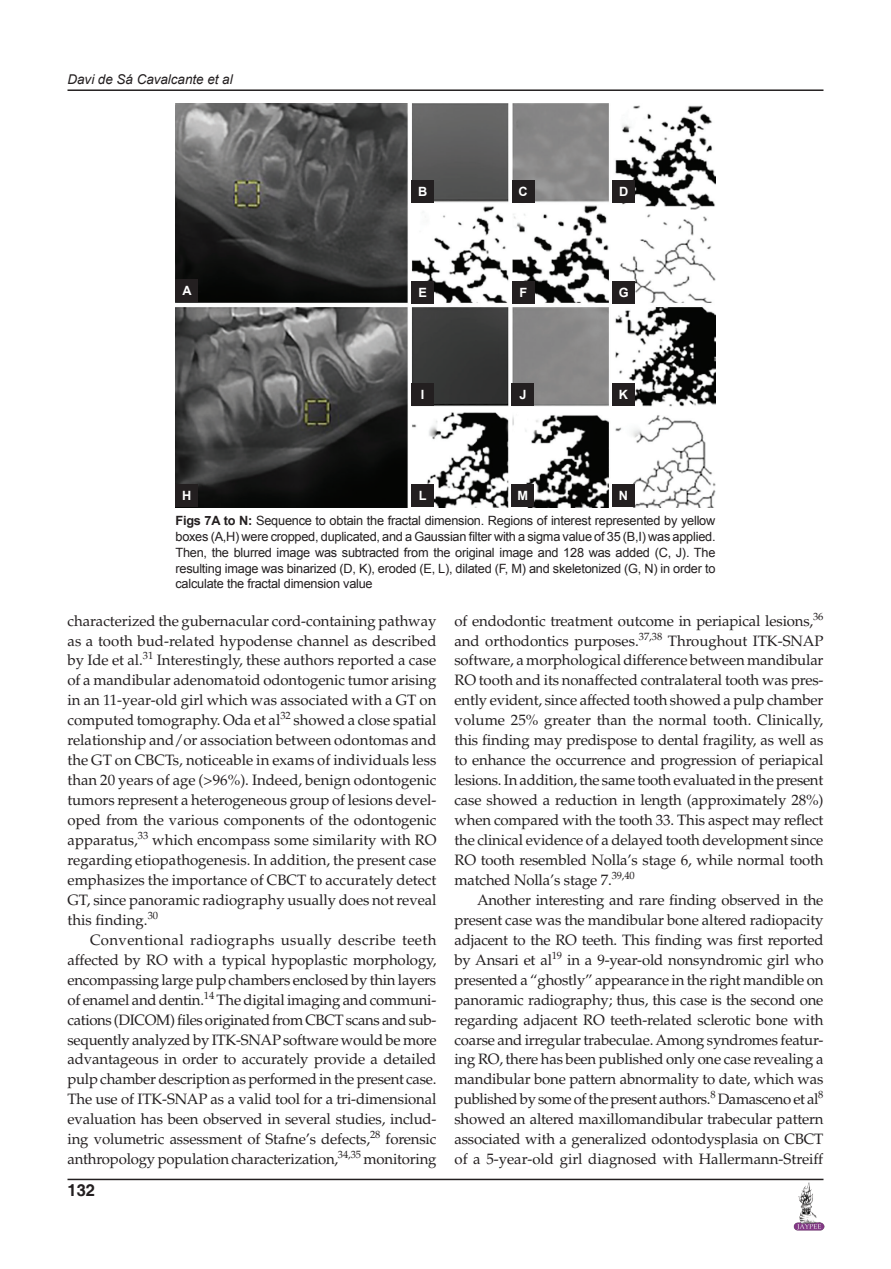
<style>
.page{position:relative;width:891px;height:1269px;background:#fff}
.page>*{position:absolute;margin:0;border:0;box-sizing:border-box;transform-origin:0 0}
.t1{font:700 16.5px "Helvetica";color:#231f20}
.t2{font:15px/20px "Palatino";letter-spacing:-.01em;color:#231f20;text-align:justify}
.t3{font:italic 13.5px "Arial";letter-spacing:-.005em;color:#231f20}
.t4{font:12.75px/15.8px "Arial";letter-spacing:-.02em;color:#231f20;text-align:justify}
.t5{font:700 12.75px "Arial";color:#fff}
.s1{font-weight:700}
</style>
<div class="page">
<hr style="left:68px;top:89px;width:756px;height:2px;background:#231f20">
<hr style="left:68px;top:1179px;width:756px;height:1px;background:#231f20">
<img style="left:794px;top:1182px;width:30px;height:49px">
<img style="left:176px;top:104px;width:540px;height:403px">
<div style="left:176px;top:279px;width:22px;height:23px;background:#231f20"></div>
<div style="left:412px;top:180px;width:22px;height:22px;background:#231f20"></div>
<div style="left:411px;top:383px;width:23px;height:23px;background:#231f20"></div>
<div style="left:412px;top:281px;width:22px;height:23px;background:#231f20"></div>
<div style="left:411px;top:484px;width:23px;height:23px;background:#231f20"></div>
<div style="left:512px;top:180px;width:22px;height:22px;background:#231f20"></div>
<div style="left:512px;top:383px;width:22px;height:23px;background:#231f20"></div>
<div style="left:512px;top:281px;width:22px;height:23px;background:#231f20"></div>
<div style="left:512px;top:484px;width:22px;height:23px;background:#231f20"></div>
<div style="left:612px;top:180px;width:23px;height:22px;background:#231f20"></div>
<div style="left:612px;top:383px;width:23px;height:23px;background:#231f20"></div>
<div style="left:612px;top:281px;width:23px;height:23px;background:#231f20"></div>
<div style="left:612px;top:484px;width:23px;height:23px;background:#231f20"></div>
<div style="left:176px;top:485px;width:22px;height:22px;background:#231f20"></div>
<p class="t3" style="left:68px;top:70px;width:167px">Davi de Sá Cavalcante et al</p>
<p class="t5" style="left:182px;top:282px;width:11px">A</p>
<p class="t5" style="left:418px;top:183px;width:11px">B</p>
<p class="t5" style="left:519px;top:183px;width:11px">C</p>
<p class="t5" style="left:619px;top:183px;width:11px">D</p>
<p class="t5" style="left:419px;top:284px;width:10px">E</p>
<p class="t5" style="left:519px;top:284px;width:9px">F</p>
<p class="t5" style="left:619px;top:284px;width:11px">G</p>
<p class="t5" style="left:421px;top:386px;width:5px">I</p>
<p class="t5" style="left:519px;top:386px;width:9px">J</p>
<p class="t5" style="left:619px;top:386px;width:11px">K</p>
<p class="t5" style="left:182px;top:488px;width:11px">H</p>
<p class="t5" style="left:619px;top:487px;width:11px">N</p>
<p class="t5" style="left:518px;top:487px;width:12px">M</p>
<p class="t5" style="left:419px;top:487px;width:9px">L</p>
<p class="t4" style="left:176px;top:513px;width:542px"><span class="s1">Figs 7A to N:</span> Sequence to obtain the fractal dimension. Regions of interest represented by yellow boxes (A,H) were cropped, duplicated, and a Gaussian filter with a sigma value of 35 (B,I) was applied.<br>Then, the blurred image was subtracted from the original image and 128 was added (C, J). The resulting image was binarized (D, K), eroded (E, L), dilated (F, M) and skeletonized (G, N) in order to calculate the fractal dimension value</p>
<p class="t2" style="left:67px;top:611px;width:371px">characterized the gubernacular cord-containing pathway as a tooth bud-related hypodense channel as described by Ide et al.<sup>31</sup> Interestingly, these authors reported a case of a mandibular adenomatoid odontogenic tumor arising in an 11-year-old girl which was associated with a GT on computed tomography. Oda et al<sup>32</sup> showed a close spatial relationship and/or association between odontomas and the GT on CBCTs, noticeable in exams of individuals less than 20 years of age (&gt;96%). Indeed, benign odontogenic tumors represent a heterogeneous group of lesions devel&shy;oped from the various components of the odontogenic apparatus,<sup>33</sup> which encompass some similarity with RO regarding etiopathogenesis. In addition, the present case emphasizes the importance of CBCT to accurately detect GT, since panoramic radiography usually does not reveal this finding.<sup>30</sup></p>
<p class="t2" style="left:67px;top:930px;width:371px;text-indent:23px">Conventional radiographs usually describe teeth affected by RO with a typical hypoplastic morphology, encompassing large pulp chambers enclosed by thin layers of enamel and dentin.<sup>14</sup> The digital imaging and communi&shy;cations (DICOM) files originated from CBCT scans and sub&shy;sequently analyzed by ITK-SNAP software would be more advantageous in order to accurately provide a detailed pulp chamber description as performed in the present case.<br>The use of ITK-SNAP as a valid tool for a tri-dimensional evaluation has been observed in several studies, includ&shy;ing volumetric assessment of Stafne’s defects,<sup>28</sup> forensic anthropology population characterization,<sup>34,35</sup> monitoring</p>
<p class="t1" style="left:68px;top:1180px;width:29px">132</p>
<p class="t2" style="left:454px;top:611px;width:371px">of endodontic treatment outcome in periapical lesions,<sup>36 </sup>and orthodontics purposes.<sup>37,38</sup> Throughout ITK-SNAP software, a morphological difference between mandibular RO tooth and its nonaffected contralateral tooth was pres&shy;ently evident, since affected tooth showed a pulp chamber volume 25% greater than the normal tooth. Clinically, this finding may predispose to dental fragility, as well as to enhance the occurrence and progression of periapical lesions. In addition, the same tooth evaluated in the present case showed a reduction in length (approximately 28%) when compared with the tooth 33. This aspect may reflect the clinical evidence of a delayed tooth development since RO tooth resembled Nolla’s stage 6, while normal tooth matched Nolla’s stage 7.<sup>39,40</sup></p>
<p class="t2" style="left:454px;top:890px;width:371px;text-indent:22px">Another interesting and rare finding observed in the present case was the mandibular bone altered radiopacity adjacent to the RO teeth. This finding was first reported by Ansari et al<sup>19</sup> in a 9-year-old nonsyndromic girl who presented a “ghostly” appearance in the right mandible on panoramic radiography; thus, this case is the second one regarding adjacent RO teeth-related sclerotic bone with coarse and irregular trabeculae. Among syndromes featur&shy;ing RO, there has been published only one case revealing a mandibular bone pattern abnormality to date, which was published by some of the present authors.<sup>8</sup> Damasceno et al<sup>8 </sup>showed an altered maxillomandibular trabecular pattern associated with a generalized odontodysplasia on CBCT of a 5-year-old girl diagnosed with Hallermann-Streiff</p>
</div>
